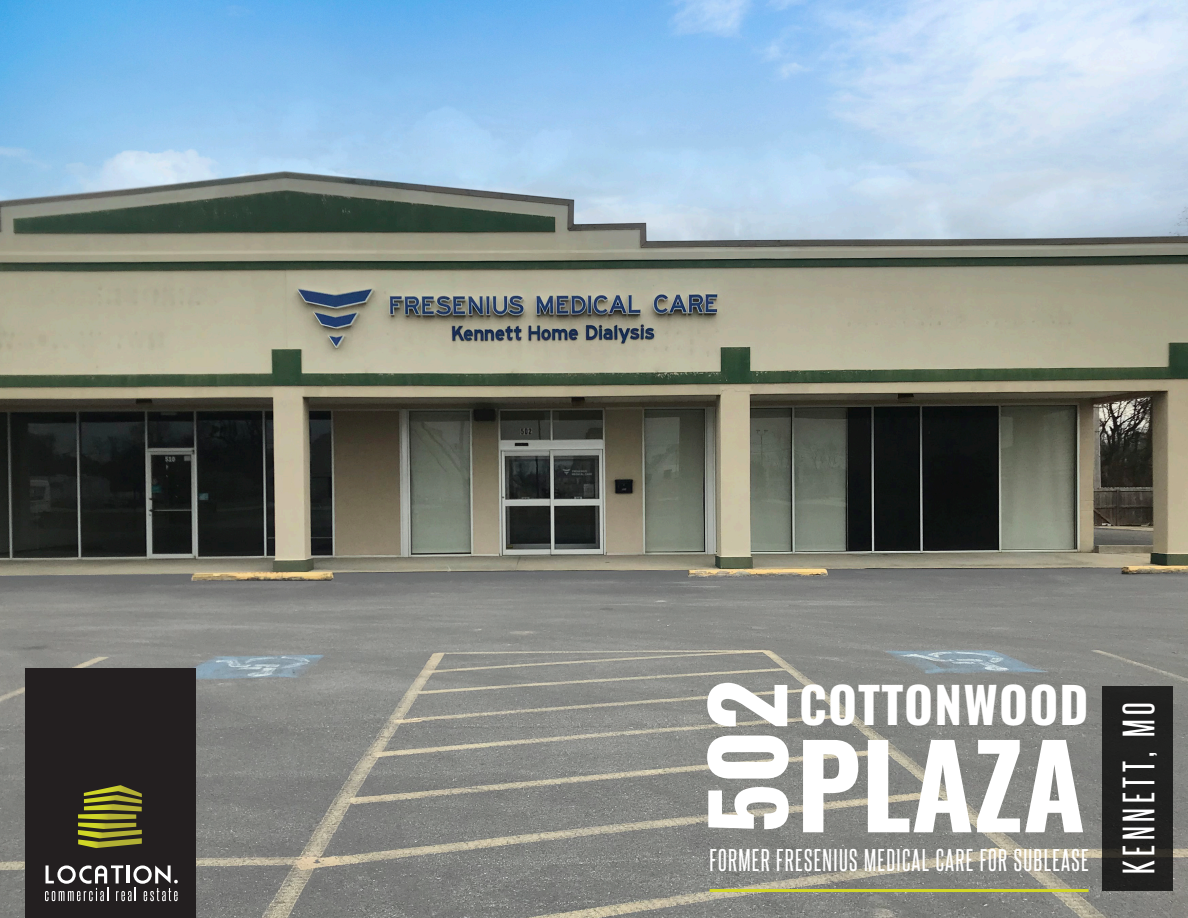
<style>
.page{position:relative;width:1188px;height:918px;background:#fff}
.page>*{position:absolute;margin:0;border:0;box-sizing:border-box;transform-origin:0 0}
.t1{font:700 114px "Oswald";letter-spacing:-.005em;color:#fff}
.t2{font:700 97.5px "Oswald";color:#fff}
.t3{font:700 49.5px "Oswald";letter-spacing:.025em;color:#fff}
.t4{font:39px "Steelfish Rg";letter-spacing:.12em;color:#fff}
.t5{font:27px "Steelfish Rg";letter-spacing:.05em;color:#fff}
</style>
<div class="page">
<img style="left:0;top:0;width:1188px;height:568px">
<svg style="left:0;top:568px;width:1188px;height:350px;background:#8b8b86"></svg>
<div style="left:1103px;top:686px;width:70px;height:205px;background:#202120"></div>
<hr style="left:710px;top:889px;width:379px;height:3px;background:#d2d628">
<div style="left:25px;top:669px;width:171px;height:249px;background:#231f20"></div>
<svg style="left:78px;top:785px;width:64px;height:63px"></svg>
<svg style="left:45px;top:865px;width:133px;height:36px"></svg>
<p class="t2" style="left:697px;top:833px;width:155px;rotate:-90deg">502</p>
<p class="t3" style="left:799px;top:679px;width:291px">COTTONWOOD</p>
<p class="t1" style="left:796px;top:726px;width:291px">PLAZA</p>
<p class="t5" style="left:710px;top:843px;width:381px">FORMER FRESENIUS MEDICAL CARE FOR SUBLEASE</p>
<p class="t4" style="left:1115px;top:874px;width:173px;rotate:-90deg">KENNETT, MO</p>
</div>
